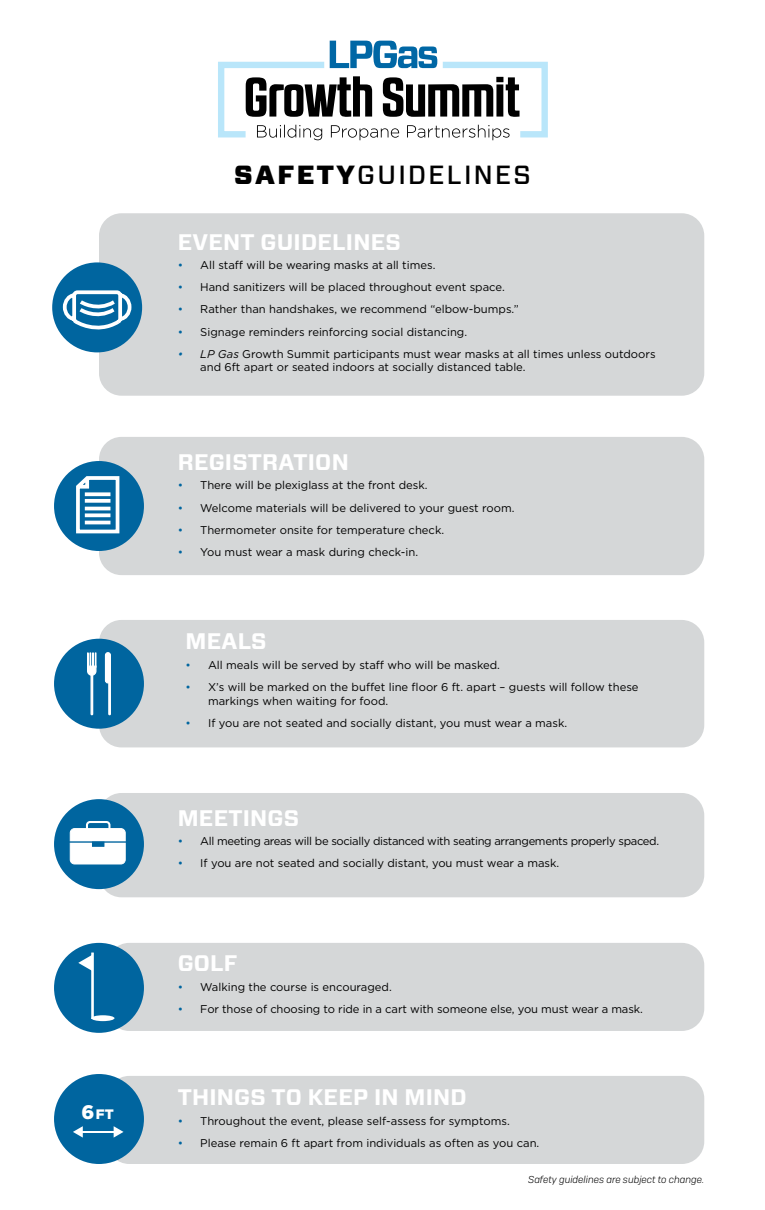
<style>
.page{position:relative;width:765px;height:1210px;background:#fff}
.page>*{position:absolute;margin:0;border:0;box-sizing:border-box;transform-origin:0 0}
.t1{font:500 26.25px "Forza";letter-spacing:.09em;color:#000}
.t2{font:700 22.5px "Forza";letter-spacing:.01em;color:#fff}
.t3{font:900 13.75px "Gotham";color:#fff}
.t4{font:11.25px/13.8px "Gotham";color:#000}
.t5{font:11.25px "Gotham";letter-spacing:-.03em;color:#000}
.t6{font:italic 10px "Camber Lg";color:#000}
.s1{font-size:19.62px}
.s2{font-weight:900}
.s3{color:#00659f}
.s4{font-style:italic;color:#00659f}
.s5{font-style:italic}
</style>
<div class="page">
<div style="left:99px;top:437px;width:605px;height:138px;background:#d5d7d8;border-radius:22px"></div>
<div style="left:99px;top:620px;width:605px;height:127px;background:#d5d7d8;border-radius:22px"></div>
<div style="left:99px;top:793px;width:605px;height:104px;background:#d5d7d8;border-radius:22px"></div>
<div style="left:107px;top:942px;width:597px;height:88px;background:#d5d7d8;border-radius:23px"></div>
<div style="left:107px;top:1075px;width:597px;height:88px;background:#d5d7d8;border-radius:23px"></div>
<div style="left:99px;top:213px;width:605px;height:183px;background:#d5d7d8;border-radius:22px"></div>
<div style="left:52px;top:262px;width:90px;height:90px;background:#00659f;border-radius:50%"></div>
<svg style="left:61px;top:290px;width:72px;height:45px"></svg>
<div style="left:54px;top:461px;width:90px;height:90px;background:#00659f;border-radius:50%"></div>
<svg style="left:76px;top:476px;width:44px;height:58px"></svg>
<div style="left:54px;top:638px;width:90px;height:90px;background:#00659f;border-radius:50%"></div>
<svg style="left:87px;top:652px;width:10px;height:24px"></svg>
<div style="left:91px;top:673px;width:2px;height:42px;border:1px solid #fff"></div>
<div style="left:108px;top:673px;width:3px;height:42px;border:1px solid #fff"></div>
<hr style="left:106px;top:652px;width:4px;height:31px;background:#fff;border-radius:2px">
<div style="left:105px;top:652px;width:6px;height:31px;border:1px solid #fff;border-radius:2px"></div>
<div style="left:54px;top:799px;width:90px;height:90px;background:#00659f;border-radius:50%"></div>
<div style="left:54px;top:942px;width:90px;height:90px;background:#00659f;border-radius:50%"></div>
<div style="left:54px;top:1073px;width:90px;height:90px;background:#00659f;border-radius:50%"></div>
<div style="left:70px;top:828px;width:55px;height:36px;background:#fff;border-radius:4px"></div>
<div style="left:70px;top:828px;width:56px;height:36px;border:1px solid #fff;border-radius:4px"></div>
<div style="left:86px;top:821px;width:24px;height:15px;border:2px solid #fff;border-radius:3px"></div>
<hr style="left:68px;top:841px;width:61px;height:1px;background:#00659f">
<svg style="left:92px;top:841px;width:12px;height:5px"></svg>
<div style="left:91px;top:952px;width:3px;height:66px;background:#fff;border:1px solid #fff"></div>
<svg style="left:78px;top:954px;width:15px;height:17px"></svg>
<div style="left:91px;top:1015px;width:23px;height:6px;background:#fff;border-radius:50%"></div>
<svg style="left:73px;top:1126px;width:10px;height:11px"></svg>
<hr style="left:78px;top:1130px;width:40px;height:2px;background:#fff">
<svg style="left:114px;top:1126px;width:10px;height:11px"></svg>
<svg style="left:218px;top:41px;width:330px;height:99px"></svg>
<p class="t3" style="left:82px;top:1104px;width:34px"><span class="s1">6</span>ft</p>
<h1 class="t1" style="left:234px;top:157px;width:298px"><span class="s2">SAFETY</span>GUIDELINES</h1>
<h2 class="t2" style="left:178px;top:227px;width:225px">EVENT GUIDELINES</h2>
<p class="t4" style="left:178px;top:258px;width:259px"><span class="s3">•</span> All staff will be wearing masks at all times.</p>
<p class="t4" style="left:178px;top:280px;width:329px"><span class="s3">•</span> Hand sanitizers will be placed throughout event space.</p>
<p class="t4" style="left:178px;top:302px;width:343px"><span class="s3">•</span> Rather than handshakes, we recommend “elbow-bumps.”</p>
<p class="t4" style="left:178px;top:324px;width:291px"><span class="s3">•</span> Signage reminders reinforcing social distancing.</p>
<p class="t4" style="left:200px;top:346px;width:457px;text-indent:-22px"><span class="s4">•</span> <span class="s5">LP Gas</span> Growth Summit participants must wear masks at all times unless outdoors and 6ft apart or seated indoors at socially distanced table.</p>
<h2 class="t2" style="left:178px;top:447px;width:173px">REGISTRATION</h2>
<p class="t4" style="left:178px;top:478px;width:251px"><span class="s3">•</span> There will be plexiglass at the front desk.</p>
<p class="t4" style="left:178px;top:500px;width:338px"><span class="s3">•</span> Welcome materials will be delivered to your guest room.</p>
<p class="t4" style="left:178px;top:522px;width:268px"><span class="s3">•</span> Thermometer onsite for temperature check.</p>
<p class="t4" style="left:178px;top:544px;width:242px"><span class="s3">•</span> You must wear a mask during check-in.</p>
<h2 class="t2" style="left:186px;top:626px;width:82px">MEALS</h2>
<p class="t4" style="left:186px;top:657px;width:316px"><span class="s3">•</span> All meals will be served by staff who will be masked.</p>
<p class="t4" style="left:208px;top:679px;width:432px;text-indent:-22px"><span class="s3">•</span> X’s will be marked on the buffet line floor 6 ft. apart – guests will follow these markings when waiting for food.</p>
<p class="t4" style="left:186px;top:715px;width:383px"><span class="s3">•</span> If you are not seated and socially distant, you must wear a mask.</p>
<h2 class="t2" style="left:178px;top:802px;width:123px">MEETINGS</h2>
<p class="t5" style="left:178px;top:833px;width:483px"><span class="s3">•</span> All meeting areas will be socially distanced with seating arrangements properly spaced.</p>
<p class="t4" style="left:178px;top:855px;width:383px"><span class="s3">•</span> If you are not seated and socially distant, you must wear a mask.</p>
<h2 class="t2" style="left:178px;top:948px;width:61px">GOLF</h2>
<p class="t4" style="left:178px;top:979px;width:216px"><span class="s3">•</span> Walking the course is encouraged.</p>
<p class="t4" style="left:178px;top:1001px;width:467px"><span class="s3">•</span> For those of choosing to ride in a cart with someone else, you must wear a mask.</p>
<h2 class="t2" style="left:178px;top:1082px;width:290px">THINGS TO KEEP IN MIND</h2>
<p class="t4" style="left:178px;top:1113px;width:334px"><span class="s3">•</span> Throughout the event, please self-assess for symptoms.</p>
<p class="t4" style="left:178px;top:1135px;width:363px"><span class="s3">•</span> Please remain 6 ft apart from individuals as often as you can.</p>
<p class="t6" style="left:528px;top:1173px;width:178px">Safety guidelines are subject to change.</p>
</div>
